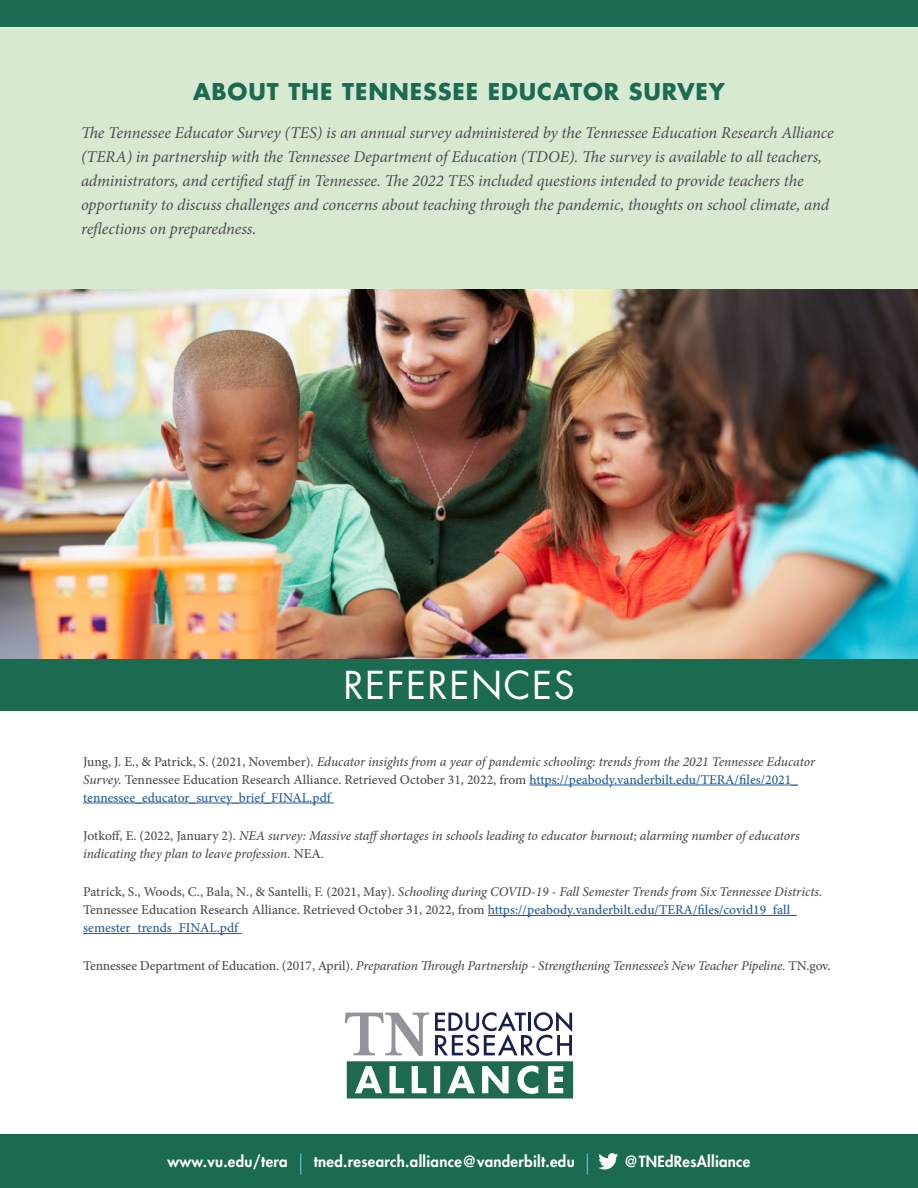
<style>
.page{position:relative;width:918px;height:1188px;background:#fff}
.page>*{position:absolute;margin:0;border:0;box-sizing:border-box;transform-origin:0 0}
.t1{font:37.5px "Futura Std";letter-spacing:.04em;color:#fff}
.t2{font:700 22.5px "Futura Std";letter-spacing:.04em;color:#1b6b51}
.t3{font:italic 16.5px/24px "Minion Pro";letter-spacing:-.01em;color:#4d4d50}
.t4{font:800 15px "Futura Std";letter-spacing:.02em;color:#fff}
.t5{font:500 13.5px/18px "Minion Pro";color:#4d4d50}
.t6{font:italic 500 13.5px/18px "Minion Pro";letter-spacing:-.01em;color:#4d4d50}
.s1{font-style:italic}
.s2{color:#215e9e}
.s3{font-style:normal}
.s4{font-weight:300;font-size:21px;color:#6dcff6}
</style>
<div class="page">
<img style="left:0;top:289px;width:918px;height:370px">
<div style="left:0;top:28px;width:918px;height:261px;background:#d8e9d2"></div>
<hr style="left:529px;top:785px;width:269px;height:1px;background:#215e9e">
<hr style="left:83px;top:803px;width:251px;height:1px;background:#215e9e">
<hr style="left:488px;top:915px;width:309px;height:1px;background:#215e9e">
<hr style="left:83px;top:933px;width:158px;height:1px;background:#215e9e">
<div style="left:0;top:659px;width:918px;height:52px;background:#1b6b51"></div>
<svg style="left:345px;top:1011px;width:228px;height:87px"></svg>
<div style="left:0;top:1134px;width:918px;height:54px;background:#1b6b51"></div>
<svg style="left:598px;top:1153px;width:20px;height:16px"></svg>
<div style="left:0;top:0;width:918px;height:27px;background:#1b6b51"></div>
<h2 class="t2" style="left:193px;top:77px;width:533px">ABOUT THE TENNESSEE EDUCATOR SURVEY</h2>
<p class="t3" style="left:81px;top:120px;width:754px">The Tennessee Educator Survey (TES) is an annual survey administered by the Tennessee Education Research Alliance (TERA) in partnership with the Tennessee Department of Education (TDOE). The survey is available to all teachers, administrators, and certified staffin Tennessee. The 2022 TES included questions intended to provide teachers the opportunity to discuss challenges and concerns about teaching through the pandemic, thoughts on school climate, and reflections on preparedness.</p>
<h1 class="t1" style="left:343px;top:661px;width:233px">REFERENCES</h1>
<p class="t5" style="left:83px;top:752px;width:733px">Jung, J. E., &amp; Patrick, S. (2021, November). <span class="s1">Educator insights from a year of pandemic schooling: trends from the 2021 Tennessee Educator<br>Survey.</span> Tennessee Education Research Alliance. Retrieved October 31, 2022, from <span class="s2">https://peabody.vanderbilt.edu/TERA/files/2021_ tennessee_educator_survey_brief_FINAL.pdf</span></p>
<p class="t6" style="left:83px;top:827px;width:718px"><span class="s3">Jotkoff, E. (2022, January 2).</span> NEA survey: Massive staffshortages in schools leading to educator burnout; alarming number of educators indicating they plan to leave profession. <span class="s3">NEA.</span></p>
<p class="t5" style="left:83px;top:883px;width:741px">Patrick, S., Woods, C., Bala, N., &amp; Santelli, F. (2021, May). <span class="s1">Schooling during COVID-19 - Fall Semester Trends from Six Tennessee Districts.<br></span>Tennessee Education Research Alliance. Retrieved October 31, 2022, from <span class="s2">https://peabody.vanderbilt.edu/TERA/files/covid19_fall_ semester_trends_FINAL.pdf</span></p>
<p class="t6" style="left:83px;top:957px;width:749px"><span class="s3">Tennessee Department of Education. (2017, April).</span> Preparation Through Partnership - Strengthening Tennessee’s New Teacher Pipeline. <span class="s3">TN.gov.</span></p>
<p class="t4" style="left:168px;top:1152px;width:425px">www.vu.edu/tera <span class="s4">|</span> tned.research.alliance@vanderbilt.edu <span class="s4">|</span></p>
<p class="t4" style="left:624px;top:1152px;width:128px">@TNEdResAlliance</p>
</div>
